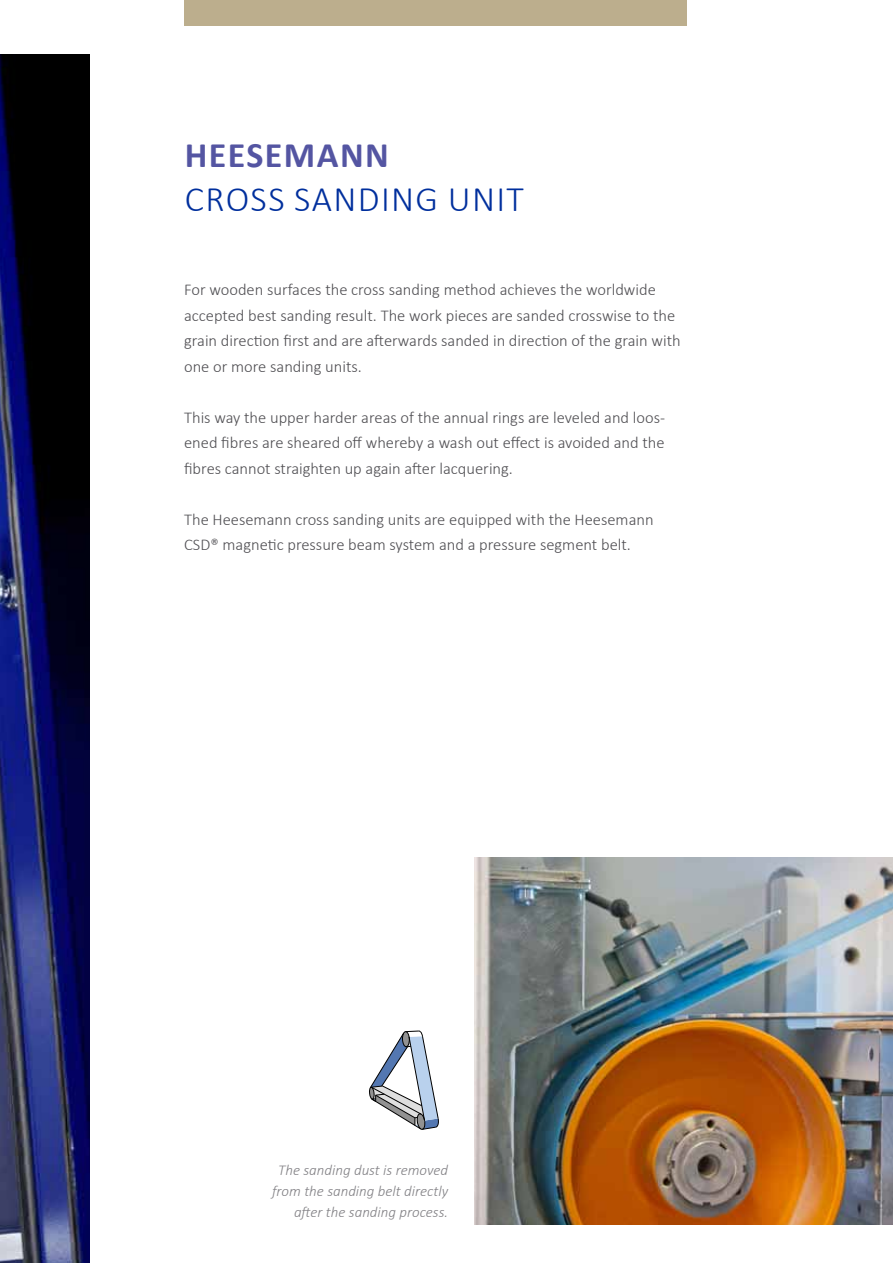
<style>
.page{position:relative;width:893px;height:1263px;background:#fff}
.page>*{position:absolute;margin:0;border:0;box-sizing:border-box;transform-origin:0 0}
.t1{font:300 36px "Calibri";letter-spacing:.04em;color:#002f9d}
.t2{font:700 36px "Calibri";letter-spacing:.04em;color:#5455a2}
.t3{font:300 16.5px/25.5px "Calibri";color:#504f53}
.t4{font:italic 300 15px/21px "Calibri";color:#818084;text-align:right}
</style>
<div class="page">
<div style="left:184px;top:0;width:503px;height:26px;background:#bcae8d"></div>
<img style="left:0;top:54px;width:89px;height:1209px">
<img style="left:474px;top:857px;width:419px;height:368px">
<svg style="left:369px;top:1030px;width:70px;height:100px"></svg>
<h1 class="t2" style="left:185px;top:132px;width:201px">HEESEMANN</h1>
<h1 class="t1" style="left:185px;top:176px;width:341px">Cross sanding unit</h1>
<p class="t3" style="left:184px;top:277px;width:498px">For wooden surfaces the cross sanding method achieves the worldwide accepted best sanding result. The work pieces are sanded crosswise to the grain direction first and are afterwards sanded in direction of the grain with one or more sanding units.</p>
<p class="t3" style="left:184px;top:404px;width:483px;text-align:justify">This way the upper harder areas of the annual rings are leveled and loos&shy;ened fibres are sheared off whereby a wash out effect is avoided and the fibres cannot straighten up again after lacquering.</p>
<p class="t3" style="left:184px;top:506px;width:471px">The Heesemann cross sanding units are equipped with the Heesemann<br>CSD® magnetic pressure beam system and a pressure segment belt.</p>
<p class="t4" style="left:272px;top:1160px;width:178px">The sanding dust is removed from the sanding belt directly after the sanding process.</p>
</div>
